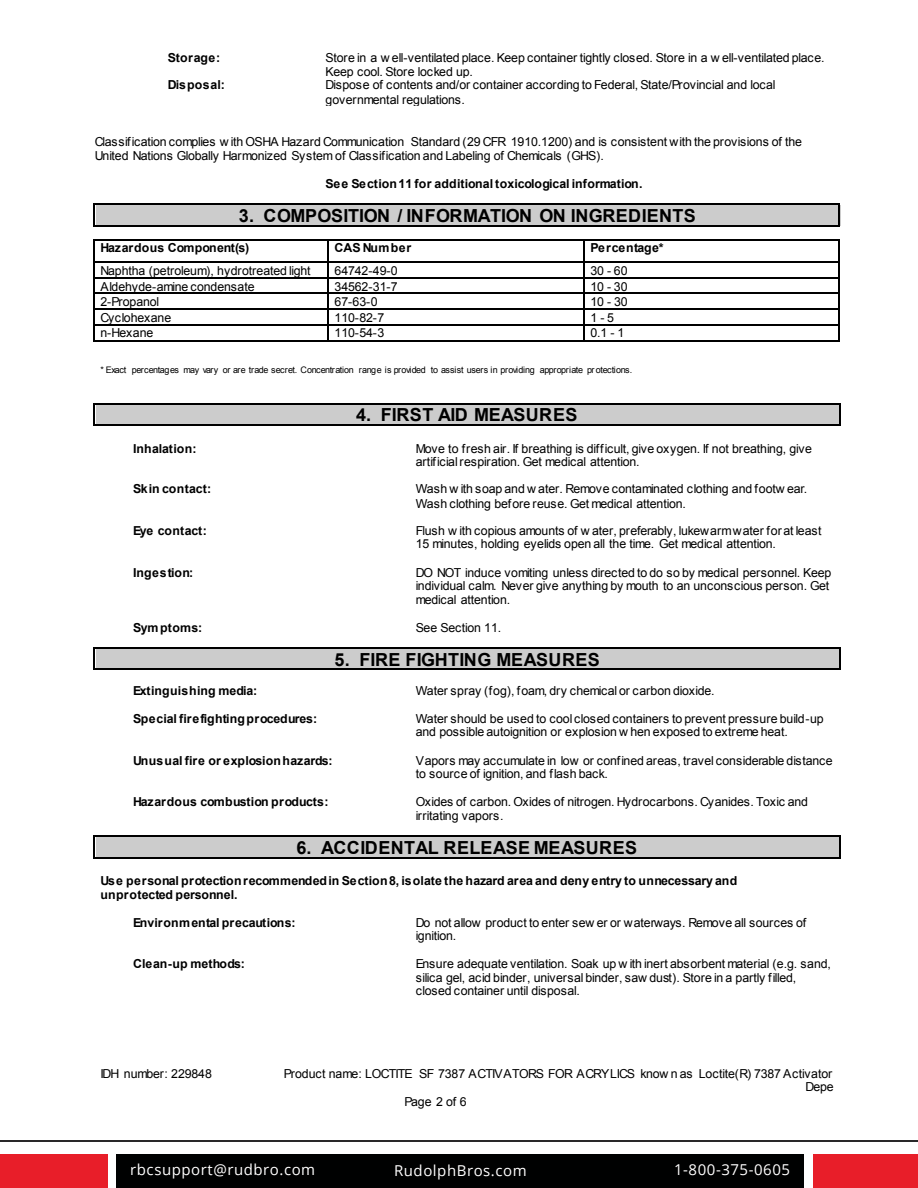
<style>
.page{position:relative;width:918px;height:1188px;background:#fff}
.page>*{position:absolute;margin:0;border:0;box-sizing:border-box;transform-origin:0 0}
.t1{font:700 18px "Arial";letter-spacing:.015em;color:#000}
.t2{font:700 18px "Arial";letter-spacing:-.005em;color:#000}
.t3{font:15px "Open Sans";letter-spacing:.035em;color:#fff}
.t4{font:12.3px/13.5px "Arial";letter-spacing:-.01em;color:#000}
.t5{font:700 12.3px/13.5px "Arial";letter-spacing:-.005em;color:#000}
.t6{font:700 12.3px "Arial";letter-spacing:.025em;color:#000}
.t7{font:9px "Arial";letter-spacing:-.055em;color:#000}
</style>
<div class="page">
<div style="left:813px;top:1155px;width:105px;height:33px;background:#e81e29"></div>
<div style="left:0;top:1155px;width:107px;height:33px;background:#e81e29"></div>
<div style="left:116px;top:1155px;width:688px;height:33px;background:#000101"></div>
<hr style="left:0;top:1140px;width:918px;height:2px;background:#292829">
<div style="left:100px;top:205px;width:735px;height:20px;background:#ccc"></div>
<hr style="left:95px;top:204px;width:743px;height:1px;background:#000">
<svg style="left:94px;top:204px;width:1px;height:22px"></svg>
<hr style="left:95px;top:225px;width:743px;height:1px;background:#000">
<svg style="left:838px;top:204px;width:1px;height:22px"></svg>
<hr style="left:95px;top:240px;width:233px;height:1px;background:#000">
<hr style="left:329px;top:240px;width:255px;height:1px;background:#000">
<hr style="left:585px;top:240px;width:253px;height:1px;background:#000">
<hr style="left:95px;top:261px;width:233px;height:1px;background:#000">
<hr style="left:329px;top:261px;width:255px;height:1px;background:#000">
<hr style="left:585px;top:261px;width:253px;height:1px;background:#000">
<hr style="left:95px;top:277px;width:233px;height:1px;background:#000">
<hr style="left:329px;top:277px;width:255px;height:1px;background:#000">
<hr style="left:585px;top:277px;width:253px;height:1px;background:#000">
<hr style="left:95px;top:293px;width:233px;height:1px;background:#000">
<hr style="left:329px;top:293px;width:255px;height:1px;background:#000">
<hr style="left:585px;top:293px;width:253px;height:1px;background:#000">
<hr style="left:95px;top:309px;width:233px;height:1px;background:#000">
<hr style="left:329px;top:309px;width:255px;height:1px;background:#000">
<hr style="left:585px;top:309px;width:253px;height:1px;background:#000">
<hr style="left:95px;top:324px;width:233px;height:2px;background:#000">
<hr style="left:329px;top:324px;width:255px;height:2px;background:#000">
<hr style="left:585px;top:324px;width:253px;height:2px;background:#000">
<svg style="left:94px;top:240px;width:1px;height:101px"></svg>
<hr style="left:95px;top:340px;width:233px;height:1px;background:#000">
<svg style="left:328px;top:240px;width:1px;height:101px"></svg>
<hr style="left:329px;top:340px;width:255px;height:1px;background:#000">
<svg style="left:584px;top:240px;width:1px;height:101px"></svg>
<hr style="left:585px;top:340px;width:253px;height:1px;background:#000">
<svg style="left:838px;top:240px;width:1px;height:101px"></svg>
<div style="left:100px;top:404px;width:735px;height:21px;background:#ccc"></div>
<hr style="left:95px;top:403px;width:744px;height:1px;background:#000">
<svg style="left:94px;top:403px;width:1px;height:23px"></svg>
<hr style="left:95px;top:425px;width:744px;height:1px;background:#000">
<svg style="left:839px;top:403px;width:1px;height:23px"></svg>
<div style="left:100px;top:649px;width:735px;height:21px;background:#ccc"></div>
<hr style="left:95px;top:648px;width:744px;height:1px;background:#000">
<svg style="left:94px;top:648px;width:1px;height:22px"></svg>
<hr style="left:95px;top:669px;width:744px;height:1px;background:#000">
<svg style="left:839px;top:648px;width:1px;height:22px"></svg>
<div style="left:100px;top:837px;width:735px;height:20px;background:#ccc"></div>
<hr style="left:95px;top:836px;width:744px;height:1px;background:#000">
<svg style="left:94px;top:836px;width:1px;height:22px"></svg>
<hr style="left:95px;top:857px;width:744px;height:1px;background:#000">
<svg style="left:839px;top:836px;width:1px;height:22px"></svg>
<p class="t6" style="left:168px;top:50px;width:54px">Storage:</p>
<p class="t4" style="left:326px;top:51px;width:500px">Store in a w ell-ventilated place. Keep container tightly closed. Store in a w ell-ventilated place.<br>Keep cool. Store locked up.</p>
<p class="t6" style="left:168px;top:77px;width:58px">Disposal:</p>
<p class="t4" style="left:326px;top:77px;width:452px;line-height:14.7px">Dispose of contents and/or container according to Federal, State/Provincial and local governmental regulations.</p>
<p class="t4" style="left:95px;top:136px;width:709px">Classification complies w ith OSHA Hazard Communication Standard (29 CFR 1910.1200) and is consistent with the provisions of the<br>United Nations Globally Harmonized System of Classification and Labeling of Chemicals (GHS).</p>
<p class="t5" style="left:326px;top:177px;width:318px">See Section 11 for additional toxicological information.</p>
<h1 class="t2" style="left:239px;top:204px;width:458px">3. COMPOSITION / INFORMATION ON INGREDIENTS</h1>
<p class="t5" style="left:100px;top:242px;width:151px">Hazardous Component(s)</p>
<p class="t6" style="left:335px;top:240px;width:78px">CAS Number</p>
<p class="t6" style="left:590px;top:240px;width:75px">Percentage*</p>
<p class="t4" style="left:100px;top:264px;width:212px">Naphtha (petroleum), hydrotreated light</p>
<p class="t4" style="left:335px;top:264px;width:65px">64742-49-0</p>
<p class="t4" style="left:590px;top:264px;width:39px">30 - 60</p>
<p class="t4" style="left:100px;top:280px;width:156px">Aldehyde-amine condensate</p>
<p class="t4" style="left:335px;top:280px;width:65px">34562-31-7</p>
<p class="t4" style="left:590px;top:280px;width:39px">10 - 30</p>
<p class="t4" style="left:100px;top:295px;width:60px">2-Propanol</p>
<p class="t4" style="left:335px;top:295px;width:44px">67-63-0</p>
<p class="t4" style="left:590px;top:295px;width:39px">10 - 30</p>
<p class="t4" style="left:100px;top:311px;width:72px">Cyclohexane</p>
<p class="t4" style="left:335px;top:311px;width:51px">110-82-7</p>
<p class="t4" style="left:590px;top:311px;width:25px">1 -5</p>
<p class="t4" style="left:100px;top:326px;width:54px">n-Hexane</p>
<p class="t4" style="left:335px;top:326px;width:51px">110-54-3</p>
<p class="t4" style="left:590px;top:326px;width:35px">0.1 - 1</p>
<p class="t7" style="left:100px;top:364px;width:533px">* Exact percentages may vary or are trade secret. Concentration range is provided to assist users in providing appropriate pr otections.</p>
<h1 class="t1" style="left:356px;top:403px;width:223px">4. FIRST AID MEASURES</h1>
<p class="t5" style="left:133px;top:442px;width:65px">Inhalation:</p>
<p class="t4" style="left:416px;top:442px;width:398px">Move to fresh air. If breathing is difficult, give oxygen. If not breathing, give artificial respiration. Get medical attention.</p>
<p class="t5" style="left:133px;top:483px;width:80px">Skin contact:</p>
<p class="t4" style="left:416px;top:482px;width:393px;line-height:14.7px">Wash w ith soap and w ater. Remove contaminated clothing and footw ear.<br>Wash clothing before reuse. Get medical attention.</p>
<p class="t5" style="left:133px;top:524px;width:75px">Eye contact:</p>
<p class="t4" style="left:416px;top:524px;width:407px">Flush w ith copious amounts of w ater, preferably, lukewarm water for at least<br>15 minutes, holding eyelids open all the time. Get medical attention.</p>
<p class="t6" style="left:133px;top:564px;width:62px">Ingestion:</p>
<p class="t4" style="left:416px;top:566px;width:417px">DO NOT induce vomiting unless directed to do so by medical personnel. Keep individual calm. Never give anything by mouth to an unconscious person. Get medical attention.</p>
<p class="t6" style="left:133px;top:619px;width:71px">Symptoms:</p>
<p class="t4" style="left:416px;top:621px;width:87px">See Section 11.</p>
<h1 class="t1" style="left:335px;top:647px;width:267px">5. FIRE FIGHTING MEASURES</h1>
<p class="t5" style="left:133px;top:684px;width:126px">Extinguishing media:</p>
<p class="t4" style="left:416px;top:684px;width:301px">Water spray (fog), foam, dry chemical or carbon dioxide.</p>
<p class="t5" style="left:133px;top:712px;width:186px">Special firefighting procedures:</p>
<p class="t4" style="left:416px;top:712px;width:409px">Water should be used to cool closed containers to prevent pressure build-up and possible autoignition or explosion w hen exposed to extreme heat.</p>
<p class="t5" style="left:133px;top:754px;width:201px">Unusual fire or explosion hazards:</p>
<p class="t4" style="left:416px;top:754px;width:419px">Vapors may accumulate in low or confined areas, travel considerable distance to source of ignition, and flash back.</p>
<p class="t5" style="left:133px;top:796px;width:197px">Hazardous combustion products:</p>
<p class="t4" style="left:416px;top:795px;width:394px">Oxides of carbon. Oxides of nitrogen. Hydrocarbons. Cyanides. Toxic and irritating vapors.</p>
<h1 class="t1" style="left:296px;top:835px;width:342px">6. ACCIDENTAL RELEASE MEASURES</h1>
<p class="t5" style="left:100px;top:874px;width:638px">Use personal protection recommended in Section 8, isolate the hazard area and deny entry to unnecessary and unprotected personnel.</p>
<p class="t5" style="left:133px;top:916px;width:164px">Environmental precautions:</p>
<p class="t4" style="left:416px;top:916px;width:392px">Do not allow product to enter sew er or waterways. Remove all sources of ignition.</p>
<p class="t5" style="left:133px;top:958px;width:114px">Clean-up methods:</p>
<p class="t4" style="left:416px;top:958px;width:417px">Ensure adequate ventilation. Soak up w ith inert absorbent material (e.g. sand, silica gel, acid binder, universal binder, saw dust). Store in a partly filled, closed container until disposal.</p>
<p class="t4" style="left:100px;top:1067px;width:113px">IDH number: 229848</p>
<p class="t4" style="left:284px;top:1067px;width:551px;text-align:right">Product name: LOCTITE SF 7387 ACTIVATORS FOR ACRYLICS know n as Loctite(R) 7387 Activator<br>Depe</p>
<p class="t4" style="left:404px;top:1095px;width:64px">Page 2 of 6</p>
<p class="t3" style="left:130px;top:1160px;width:187px">rbcsupport@rudbro.com</p>
<p class="t3" style="left:394px;top:1160px;width:134px">RudolphBros.com</p>
<p class="t3" style="left:674px;top:1160px;width:117px">1-800-375-0605</p>
</div>
